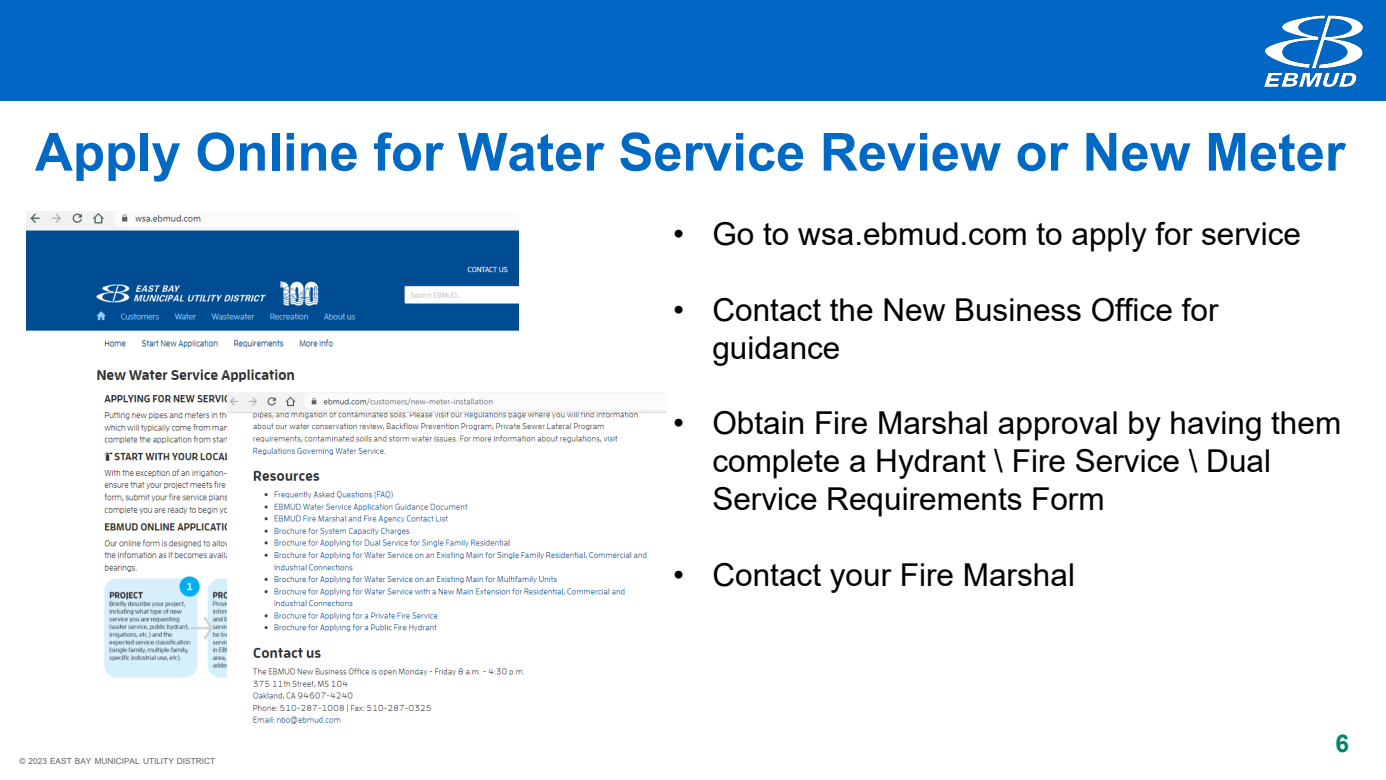
<style>
.page{position:relative;width:1386px;height:780px;background:#fff}
.page>*{position:absolute;margin:0;border:0;box-sizing:border-box;transform-origin:0 0}
.t1{font:700 52.5px "Arial";color:#0069c4}
.t2{font:31.5px/37.8px "Arial";color:#000}
.t3{font:700 24.5px "Arial";color:#008770}
.t4{font:8.31px "Arial";color:#636363}
</style>
<div class="page">
<div style="left:0;top:0;width:1385px;height:101px;background:#0068c4"></div>
<img style="left:1264px;top:15px;width:99px;height:73px">
<img style="left:26px;top:211px;width:492px;height:467px">
<img style="left:227px;top:392px;width:439px;height:332px">
<h1 class="t1" style="left:35px;top:115px;width:1311px">Apply Online for Water Service Review or New Meter</h1>
<p class="t2" style="left:673px;top:215px;width:629px">• Go to wsa.ebmud.com to apply for service</p>
<p class="t2" style="left:712px;top:290px;width:507px;text-indent:-39px">• Contact the New Business Office for guidance</p>
<p class="t2" style="left:712px;top:404px;width:630px;text-indent:-39px">• Obtain Fire Marshal approval by having them complete a Hydrant \ Fire Service \ Dual<br>Service Requirements Form</p>
<p class="t4" style="left:19px;top:755px;width:197px">© 2023 EAST BAY MUNICIPAL UTILITY DISTRICT</p>
<p class="t2" style="left:673px;top:555px;width:403px">• Contact your Fire Marshal</p>
<p class="t3" style="left:1335px;top:726px;width:15px">6</p>
</div>
